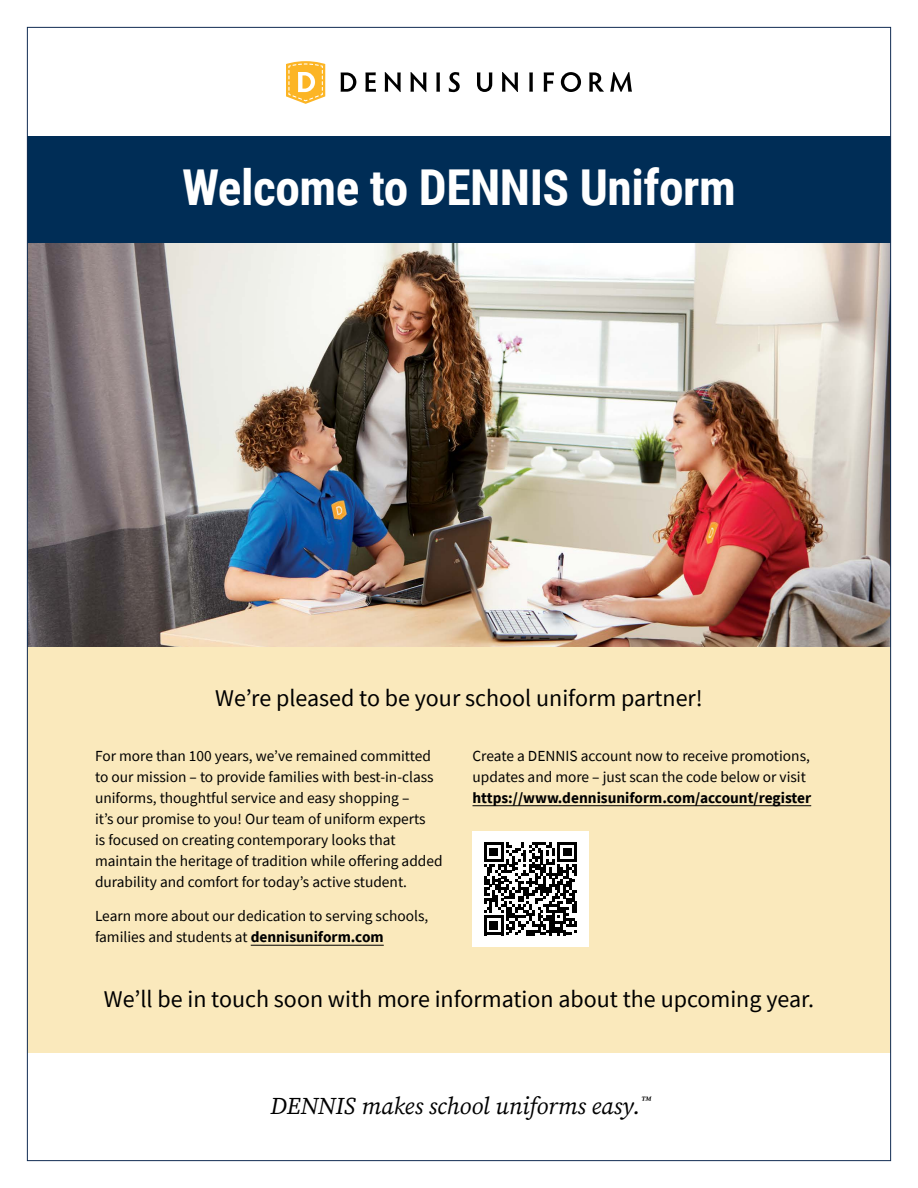
<style>
.page{position:relative;width:918px;height:1188px;background:#fff}
.page>*{position:absolute;margin:0;border:0;box-sizing:border-box;transform-origin:0 0}
.t1{font:700 49.5px "Roboto Condensed";letter-spacing:-.01em;color:#fff}
.t2{font:24px "Source Sans Pro";color:#000}
.t3{font:italic 24px "Source Serif Pro";color:#000}
.t4{font:15.3px/21px "Source Sans Pro";color:#000}
.t5{font:700 15.3px "Source Sans Pro";color:#000}
.s1{font-weight:700}
</style>
<div class="page">
<div style="left:27px;top:647px;width:864px;height:405px;background:#fae9bc"></div>
<div style="left:27px;top:136px;width:864px;height:108px;background:#002d56"></div>
<hr style="left:472px;top:805px;width:339px;height:1px;background:#000">
<hr style="left:251px;top:945px;width:133px;height:1px;background:#000">
<svg style="left:341px;top:73px;width:15px;height:19px"></svg>
<svg style="left:365px;top:72px;width:11px;height:20px"></svg>
<svg style="left:385px;top:72px;width:16px;height:20px"></svg>
<svg style="left:411px;top:72px;width:15px;height:20px"></svg>
<svg style="left:436px;top:73px;width:4px;height:19px"></svg>
<svg style="left:449px;top:72px;width:11px;height:20px"></svg>
<svg style="left:477px;top:72px;width:15px;height:20px"></svg>
<svg style="left:502px;top:72px;width:16px;height:20px"></svg>
<svg style="left:529px;top:72px;width:4px;height:20px"></svg>
<svg style="left:544px;top:72px;width:10px;height:20px"></svg>
<svg style="left:561px;top:72px;width:20px;height:20px"></svg>
<svg style="left:589px;top:72px;width:15px;height:20px"></svg>
<svg style="left:610px;top:72px;width:22px;height:20px"></svg>
<svg style="left:286px;top:61px;width:39px;height:43px"></svg>
<img style="left:29px;top:244px;width:860px;height:403px">
<div style="left:472px;top:831px;width:117px;height:116px;background:#fff"></div>
<svg style="left:484px;top:842px;width:93px;height:93px"></svg>
<h1 class="t1" style="left:182px;top:153px;width:555px">Welcome to DENNIS Uniform</h1>
<h2 class="t2" style="left:215px;top:682px;width:489px">We’re pleased to be your school uniform partner!</h2>
<p class="t4" style="left:95px;top:745px;width:349px">For more than 100 years, we’ve remained committed to our mission – to provide families with best-in-class uniforms, thoughtful service and easy shopping –<br>it’s our promise to you! Our team of uniform experts<br>is focused on creating contemporary looks that maintain the heritage of tradition while offering added durability and comfort for today’s active student.</p>
<p class="t4" style="left:95px;top:906px;width:335px">Learn more about our dedication to serving schools, families and students at <span class="s1">dennisuniform.com</span></p>
<p class="t4" style="left:472px;top:745px;width:339px">Create a DENNIS account now to receive promotions, updates and more – just scan the code below or visit</p>
<p class="t5" style="left:472px;top:787px;width:340px">https://www.dennisuniform.com/account/register</p>
<h2 class="t2" style="left:104px;top:984px;width:712px">We’ll be in touch soon with more information about the upcoming year.</h2>
<h2 class="t3" style="left:270px;top:1089px;width:382px">DENNIS makes school uniforms easy.<sup>™</sup></h2>
</div>
